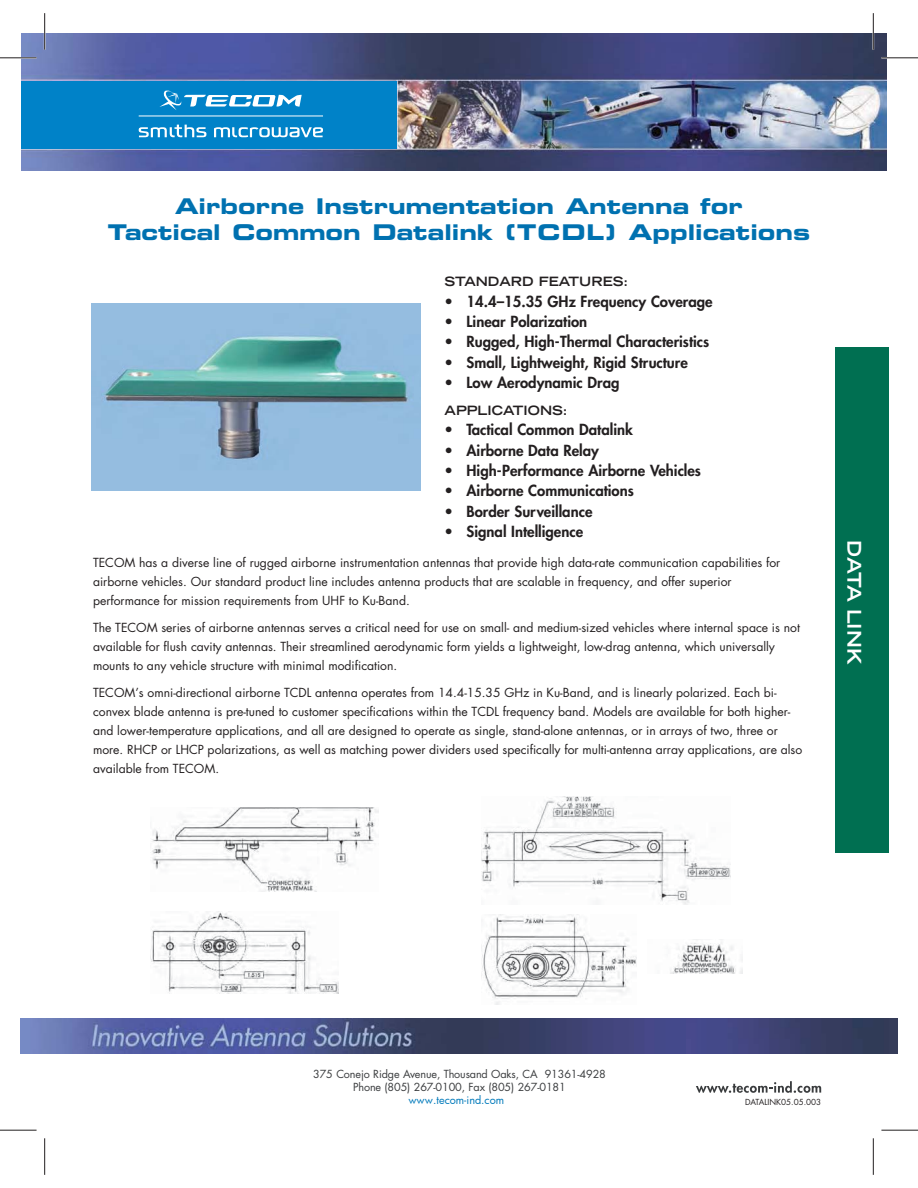
<style>
.page{position:relative;width:918px;height:1188px;background:#fff}
.page>*{position:absolute;margin:0;border:0;box-sizing:border-box;transform-origin:0 0}
.t1{font:21.6px/26px "Eurostile Bold Extended Two";color:#0071b0;text-align:center}
.t2{font:19.65px "Eurostile Bold Extended Two+KYMDMB";letter-spacing:.475em;color:#f6f6fb}
.t3{font:700 expanded 18.9px "Trade Gothic LH";color:#fff}
.t4{font:800 14.85px "Futura";color:#231f20}
.t5{font:700 expanded 12.9px "Trade Gothic LH";color:#231f20}
.t6{font:12.15px/18.9px "Futura";color:#231f20}
.t7{font:10.8px/12.9px "Futura";letter-spacing:-.01em;color:#3a3c3e;text-align:center}
.t8{font:10.8px "Futura Bk";color:#007abb}
.t9{font:8.1px "Futura";color:#231f20}
</style>
<div class="page">
<img style="left:92px;top:304px;width:329px;height:186px">
<img style="left:481px;top:796px;width:249px;height:109px">
<img style="left:152px;top:807px;width:226px;height:84px">
<img style="left:481px;top:914px;width:156px;height:91px">
<img style="left:670px;top:939px;width:73px;height:34px">
<img style="left:150px;top:911px;width:189px;height:83px">
<div style="left:835px;top:347px;width:54px;height:505px;background:#006f51"></div>
<svg style="left:696px;top:1081px;width:125px;height:12px"></svg>
<img style="left:20px;top:1018px;width:877px;height:36px">
<img style="left:21px;top:33px;width:865px;height:138px">
<div style="left:21px;top:81px;width:375px;height:68px;background:#0082c8"></div>
<svg style="left:139px;top:125px;width:67px;height:12px"></svg>
<svg style="left:214px;top:127px;width:109px;height:10px"></svg>
<svg style="left:159px;top:90px;width:143px;height:20px"></svg>
<hr style="left:139px;top:116px;width:184px;height:1px;background:#fff">
<hr style="left:0;top:57px;width:37px;height:2px;background:#fff">
<hr style="left:881px;top:57px;width:37px;height:2px;background:#fff">
<hr style="left:44px;top:13px;width:2px;height:37px;background:#fff">
<hr style="left:872px;top:13px;width:2px;height:37px;background:#fff">
<hr style="left:0;top:58px;width:37px;height:1px;background:#231f20">
<hr style="left:881px;top:58px;width:37px;height:1px;background:#231f20">
<hr style="left:0;top:1130px;width:37px;height:1px;background:#231f20">
<hr style="left:881px;top:1130px;width:37px;height:1px;background:#231f20">
<hr style="left:44px;top:13px;width:1px;height:37px;background:#231f20">
<hr style="left:44px;top:1138px;width:1px;height:37px;background:#231f20">
<hr style="left:873px;top:13px;width:1px;height:37px;background:#231f20">
<hr style="left:873px;top:1138px;width:1px;height:37px;background:#231f20">
<h1 class="t1" style="left:108px;top:195px;width:704px">Airborne Instrumentation Antenna for<br>Tactical Common Datalink (TCDL) Applications</h1>
<p class="t5" style="left:445px;top:277px;width:185px">STANDARD FEATURES:</p>
<p class="t4" style="left:445px;top:294px;width:270px">• 14.4–15.35 GHz Frequency Coverage</p>
<p class="t4" style="left:445px;top:314px;width:144px">• Linear Polarization</p>
<p class="t4" style="left:445px;top:335px;width:266px">• Rugged, High-Thermal Characteristics</p>
<p class="t4" style="left:445px;top:355px;width:245px">• Small, Lightweight, Rigid Structure</p>
<p class="t4" style="left:445px;top:375px;width:176px">• Low Aerodynamic Drag</p>
<p class="t5" style="left:445px;top:406px;width:124px">APPLICATIONS:</p>
<p class="t4" style="left:445px;top:423px;width:190px">• Tactical Common Datalink</p>
<p class="t4" style="left:445px;top:443px;width:156px">• Airborne Data Relay</p>
<p class="t4" style="left:445px;top:463px;width:258px">• High-Performance Airborne Vehicles</p>
<p class="t4" style="left:445px;top:484px;width:191px">• Airborne Communications</p>
<p class="t4" style="left:445px;top:504px;width:149px">• Border Surveillance</p>
<p class="t4" style="left:445px;top:524px;width:140px">• Signal Intelligence</p>
<p class="t6" style="left:93px;top:554px;width:689px">TECOM has a diverse line of rugged airborne instrumentation antennas that provide high data-rate communication capabilities for airborne vehicles. Our standard product line includes antenna products that are scalable in frequency, and offer superior performance for mission requirements from UHF to Ku-Band.</p>
<p class="t6" style="left:93px;top:619px;width:708px">The TECOM series of airborne antennas serves a critical need for use on small- and medium-sized vehicles where internal space is not available for flush cavity antennas. Their streamlined aerodynamic form yields a lightweight, low-drag antenna, which universally mounts to any vehicle structure with minimal modification.</p>
<p class="t6" style="left:93px;top:684px;width:711px">TECOM’s omni-directional airborne TCDL antenna operates from 14.4-15.35 GHz in Ku-Band, and is linearly polarized. Each bi&shy;convex blade antenna is pre-tuned to customer specifications within the TCDL frequency band. Models are available for both higher&shy;and lower-temperature applications, and all are designed to operate as single, stand-alone antennas, or in arrays of two, three or more. RHCP or LHCP polarizations, as well as matching power dividers used specifically for multi-antenna array applications, are also available from TECOM.</p>
<h2 class="t2" style="left:864px;top:462px;width:270px;rotate:90deg">AIRBORNE/MISSILE</h2>
<h3 class="t3" style="left:861px;top:540px;width:126px;rotate:90deg">DATA LINK</h3>
<p class="t7" style="left:313px;top:1068px;width:294px">375 Conejo Ridge Avenue, Thousand Oaks, CA 91361-4928<br>Phone (805) 267-0100, Fax (805) 267-0181</p>
<p class="t8" style="left:408px;top:1093px;width:97px">www.tecom-ind.com</p>
<p class="t9" style="left:745px;top:1098px;width:78px">DATALINK05.05.003</p>
</div>
